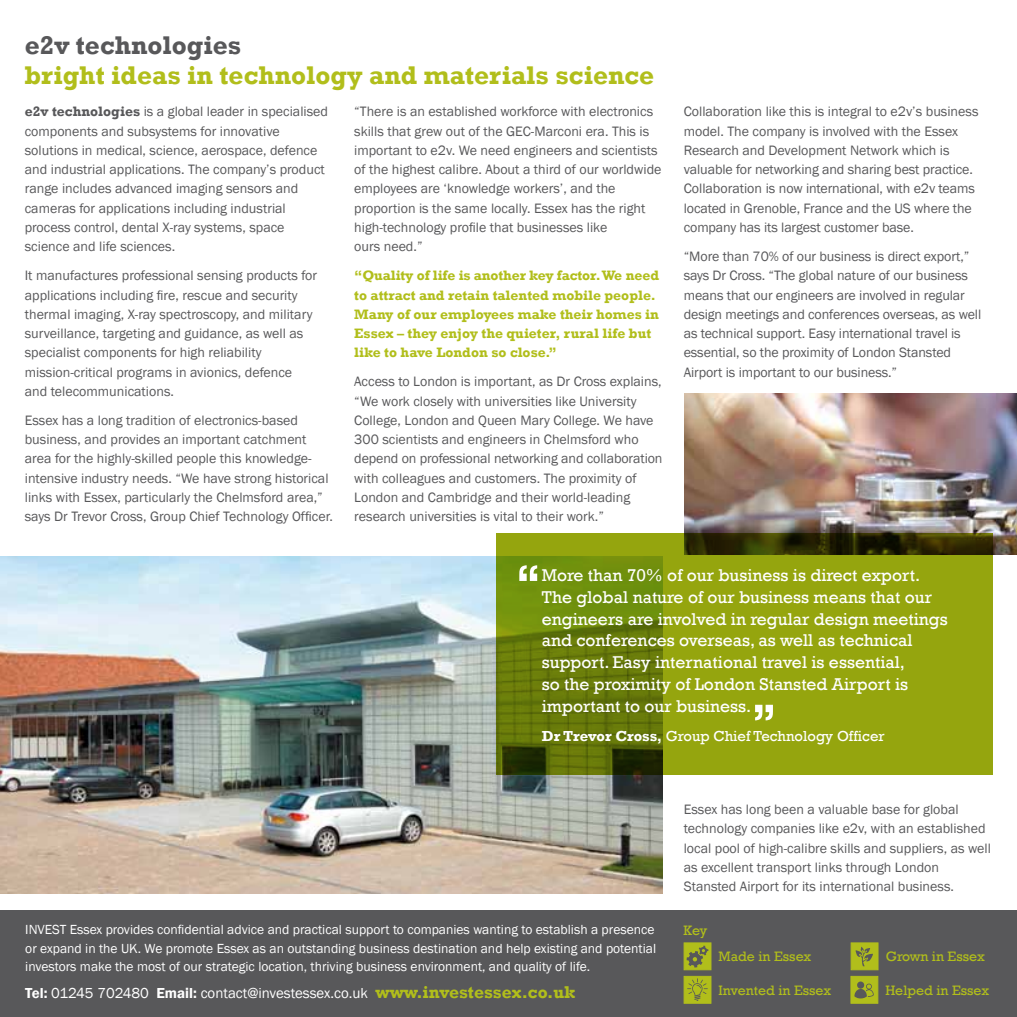
<style>
.page{position:relative;width:1017px;height:1017px;background:#fff}
.page>*{position:absolute;margin:0;border:0;box-sizing:border-box;transform-origin:0 0}
.t1{font:700 26.25px "Rockwell";color:#b1be1b}
.t2{font:700 26.25px "Rockwell";color:#58585a}
.t3{font:17.5px/21.9px "Rockwell";color:#fff}
.t4{font:14.88px "Franklin Gothic";color:#fff}
.t5{font:14.88px "Rockwell";color:#fff}
.t6{font:14px/19.2px "Franklin Gothic";color:#58585a}
.t7{font:700 14px/19.2px "Rockwell";color:#b1be1b}
.t8{font:14px "Rockwell";color:#b1be1b}
.t9{font:13.65px/18.4px "Franklin Gothic";color:#fff;text-align:justify}
.s1{font-family:"Rockwell";font-weight:700}
.s2{font-weight:700}
.s3{font-weight:600}
.s4{font-family:"Rockwell";font-weight:700;font-size:17.5px;color:#b1be1b}
</style>
<div class="page">
<img style="left:685px;top:393px;width:332px;height:161px">
<img style="left:0;top:556px;width:663px;height:338px">
<svg style="left:496px;top:533px;width:496px;height:242px;background:#80900c"></svg>
<div style="left:0;top:910px;width:1017px;height:107px;background:#58585a"></div>
<div style="left:684px;top:942px;width:27px;height:28px;background:#b1be1b;border:1px solid #b1be1b"></div>
<svg style="left:687px;top:946px;width:21px;height:22px"></svg>
<div style="left:851px;top:942px;width:27px;height:28px;background:#b1be1b;border:1px solid #b1be1b"></div>
<svg style="left:856px;top:947px;width:17px;height:19px"></svg>
<div style="left:850px;top:976px;width:28px;height:28px;background:#b1be1b;border:1px solid #b1be1b"></div>
<svg style="left:854px;top:981px;width:20px;height:18px"></svg>
<div style="left:684px;top:976px;width:27px;height:28px;background:#b1be1b;border:1px solid #b1be1b"></div>
<svg style="left:687px;top:978px;width:21px;height:23px"></svg>
<svg style="left:519px;top:565px;width:18px;height:16px"></svg>
<svg style="left:755px;top:705px;width:18px;height:15px"></svg>
<h1 class="t2" style="left:25px;top:29px;width:218px">e2v technologies</h1>
<h1 class="t1" style="left:25px;top:59px;width:631px">bright ideas in technology and materials science</h1>
<p class="t6" style="left:25px;top:102px;width:305px"><span class="s1">e2v technologies</span> is a global leader in specialised components and subsystems for innovative solutions in medical, science, aerospace, defence and industrial applications. The company’s product range includes advanced imaging sensors and cameras for applications including industrial process control, dental X-ray systems, space science and life sciences.</p>
<p class="t6" style="left:25px;top:266px;width:294px">It manufactures professional sensing products for applications including fire, rescue and security thermal imaging, X-ray spectroscopy, and military surveillance, targeting and guidance, as well as specialist components for high reliability mission-critical programs in avionics, defence and telecommunications.</p>
<p class="t6" style="left:25px;top:411px;width:310px">Essex has a long tradition of electronics-based business, and provides an important catchment area for the highly-skilled people this knowledge&shy;intensive industry needs. “We have strong historical links with Essex, particularly the Chelmsford area,” says Dr Trevor Cross, Group Chief Technology Officer.</p>
<p class="t6" style="left:354px;top:102px;width:309px">“There is an established workforce with electronics skills that grew out of the GEC-Marconi era. This is important to e2v. We need engineers and scientists of the highest calibre. About a third of our worldwide employees are ‘knowledge workers’, and the proportion is the same locally. Essex has the right high-technology profile that businesses like<br>ours need.”</p>
<p class="t7" style="left:354px;top:266px;width:306px">“Quality of life is another key factor. We need to attract and retain talented mobile people.<br>Many of our employees make their homes in Essex – they enjoy the quieter, rural life but like to have London so close.”</p>
<p class="t6" style="left:354px;top:372px;width:310px">Access to London is important, as Dr Cross explains, “We work closely with universities like University College, London and Queen Mary College. We have 300 scientists and engineers in Chelmsford who depend on professional networking and collaboration with colleagues and customers. The proximity of London and Cambridge and their world-leading research universities is vital to their work.”</p>
<p class="t6" style="left:684px;top:102px;width:296px">Collaboration like this is integral to e2v’s business model. The company is involved with the Essex Research and Development Network which is valuable for networking and sharing best practice.<br>Collaboration is now international, with e2v teams located in Grenoble, France and the US where the company has its largest customer base.</p>
<p class="t6" style="left:684px;top:247px;width:299px">“More than 70% of our business is direct export,” says Dr Cross. “The global nature of our business means that our engineers are involved in regular design meetings and conferences overseas, as well as technical support. Easy international travel is essential, so the proximity of London Stansted Airport is important to our business.”</p>
<p class="t3" style="left:542px;top:564px;width:407px">More than 70% of our business is direct export.<br>The global nature of our business means that our engineers are involved in regular design meetings and conferences overseas, as well as technical support. Easy international travel is essential,<br>so the proximity of London Stansted Airport is important to our business.</p>
<p class="t5" style="left:542px;top:728px;width:344px"><span class="s2">Dr Trevor Cross,</span> Group Chief Technology Officer</p>
<p class="t9" style="left:25px;top:921px;width:632px">INVEST Essex provides confidential advice and practical support to companies wanting to establish a presence or expand in the UK. We promote Essex as an outstanding business destination and help existing and potential investors make the most of our strategic location, thriving business environment, and quality of life.</p>
<p class="t4" style="left:25px;top:984px;width:552px"><span class="s3">Tel:</span> 01245 702480 <span class="s3">Email:</span> contact@investessex.co.uk <span class="s4">www.investessex.co.uk</span></p>
<p class="t6" style="left:684px;top:800px;width:309px">Essex has long been a valuable base for global technology companies like e2v, with an established local pool of high-calibre skills and suppliers, as well as excellent transport links through London Stansted Airport for its international business.</p>
<p class="t8" style="left:684px;top:922px;width:25px">Key</p>
<p class="t8" style="left:719px;top:948px;width:94px">Made in Essex</p>
<p class="t8" style="left:886px;top:948px;width:101px">Grown in Essex</p>
<p class="t8" style="left:885px;top:982px;width:105px">Helped in Essex</p>
<p class="t8" style="left:719px;top:982px;width:114px">Invented in Essex</p>
</div>
